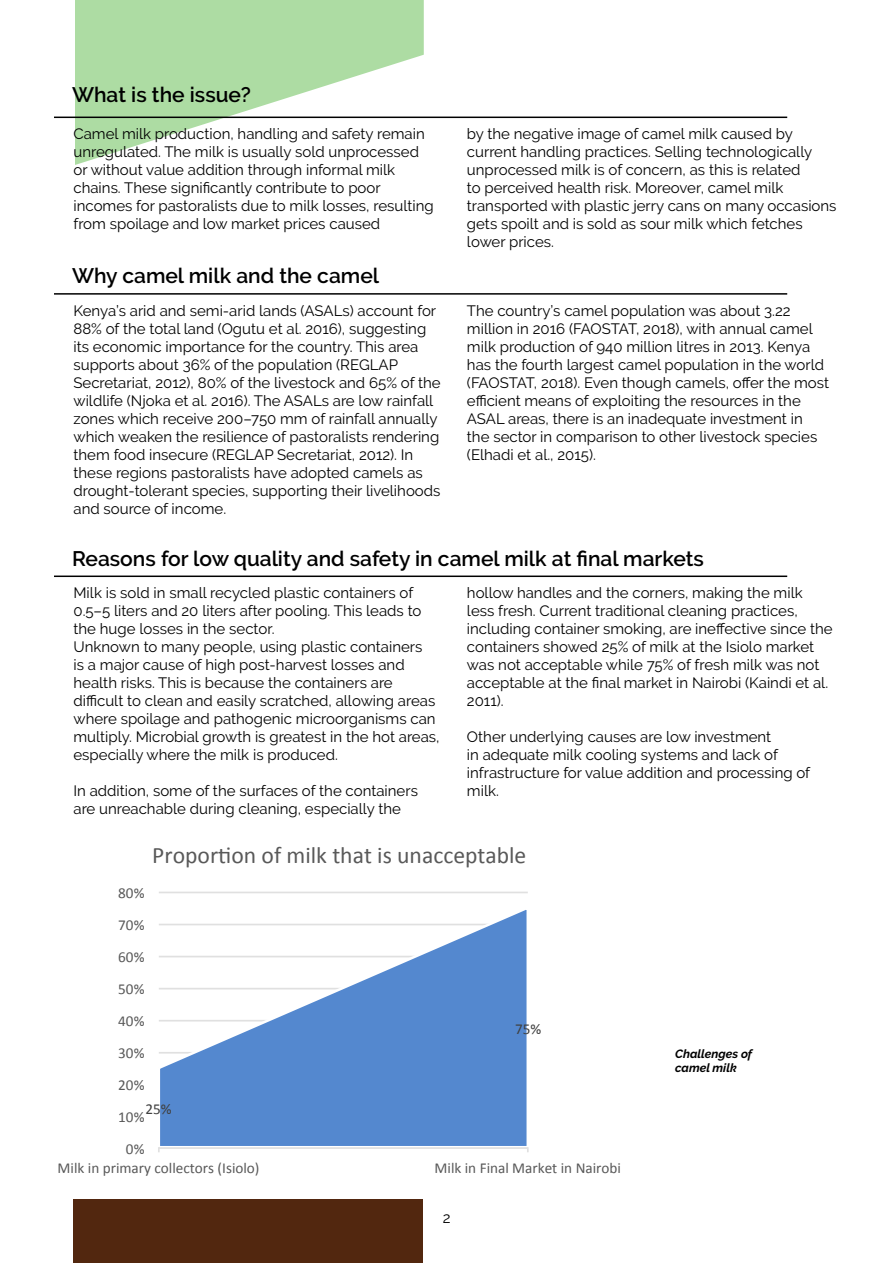
<style>
.page{position:relative;width:893px;height:1263px;background:#fff}
.page>*{position:absolute;margin:0;border:0;box-sizing:border-box;transform-origin:0 0}
.t1{font:23.55px "Calibri";color:#595959}
.t2{font:600 21px "Raleway";color:#000}
.t3{font:15.15px "Calibri";color:#595959}
.t4{font:15.15px "Calibri";color:#404040}
.t5{font:15px/18px "Raleway";color:#000}
.t6{font:italic 700 12px/14.4px "Raleway";color:#000}
</style>
<div class="page">
<svg style="left:75px;top:0;width:351px;height:165px;fill:#addca3"></svg>
<div style="left:73px;top:1199px;width:349px;height:64px;background:#52270f"></div>
<hr style="left:54px;top:117px;width:733px;height:1px;background:#000">
<hr style="left:54px;top:293px;width:733px;height:2px;background:#000">
<hr style="left:54px;top:575px;width:733px;height:2px;background:#000">
<hr style="left:159px;top:892px;width:369px;height:1px;background:#e0e0e0">
<svg style="left:159px;top:910px;width:368px;height:236px"></svg>
<hr style="left:159px;top:1147px;width:369px;height:2px;background:#e0e0e0">
<h2 class="t2" style="left:72px;top:83px;width:180px">What is the issue?</h2>
<p class="t5" style="left:74px;top:125px;width:362px">Camel milk production, handling and safety remain unregulated. The milk is usually sold unprocessed or without value addition through informal milk chains. These significantly contribute to poor incomes for pastoralists due to milk losses, resulting from spoilage and low market prices caused</p>
<h2 class="t2" style="left:72px;top:264px;width:309px">Why camel milk and the camel</h2>
<p class="t5" style="left:74px;top:301px;width:369px">Kenya’s arid and semi-arid lands (ASALs) account for 88% of the total land (Ogutu et al. 2016), suggesting its economic importance for the country. This area supports about 36% of the population (REGLAP Secretariat, 2012), 80% of the livestock and 65% of the wildlife (Njoka et al. 2016). The ASALs are low rainfall zones which receive 200–750 mm of rainfall annually which weaken the resilience of pastoralists rendering them food insecure (REGLAP Secretariat, 2012). In these regions pastoralists have adopted camels as drought-tolerant species, supporting their livelihoods and source of income.</p>
<p class="t5" style="left:467px;top:125px;width:371px">by the negative image of camel milk caused by current handling practices. Selling technologically unprocessed milk is of concern, as this is related<br>to perceived health risk. Moreover, camel milk transported with plastic jerry cans on many occasions gets spoilt and is sold as sour milk which fetches lower prices.</p>
<p class="t5" style="left:467px;top:301px;width:364px">The country’s camel population was about 3.22 million in 2016 (FAOSTAT, 2018), with annual camel milk production of 940 million litres in 2013. Kenya has the fourth largest camel population in the world (FAOSTAT, 2018). Even though camels, offer the most efficient means of exploiting the resources in the ASAL areas, there is an inadequate investment in the sector in comparison to other livestock species (Elhadi et al., 2015).</p>
<h2 class="t2" style="left:72px;top:546px;width:633px">Reasons for low quality and safety in camel milk at final markets</h2>
<p class="t5" style="left:74px;top:584px;width:368px">Milk is sold in small recycled plastic containers of 0.5–5 liters and 20 liters after pooling. This leads to the huge losses in the sector.<br>Unknown to many people, using plastic containers<br>is a major cause of high post-harvest losses and health risks. This is because the containers are difficult to clean and easily scratched, allowing areas where spoilage and pathogenic microorganisms can multiply. Microbial growth is greatest in the hot areas, especially where the milk is produced.</p>
<p class="t5" style="left:74px;top:782px;width:346px">In addition, some of the surfaces of the containers are unreachable during cleaning, especially the</p>
<p class="t5" style="left:467px;top:584px;width:367px">hollow handles and the corners, making the milk less fresh. Current traditional cleaning practices, including container smoking, are ineffective since the containers showed 25% of milk at the Isiolo market was not acceptable while 75% of fresh milk was not acceptable at the final market in Nairobi (Kaindi et al.<br>2011).</p>
<p class="t5" style="left:467px;top:728px;width:345px">Other underlying causes are low investment<br>in adequate milk cooling systems and lack of infrastructure for value addition and processing of milk.</p>
<p class="t3" style="left:118px;top:883px;width:28px">80%</p>
<p class="t3" style="left:118px;top:915px;width:28px">70%</p>
<p class="t3" style="left:118px;top:947px;width:28px">60%</p>
<p class="t3" style="left:118px;top:979px;width:28px">50%</p>
<p class="t3" style="left:118px;top:1011px;width:28px">40%</p>
<p class="t3" style="left:118px;top:1043px;width:28px">30%</p>
<p class="t3" style="left:118px;top:1075px;width:28px">20%</p>
<h1 class="t1" style="left:152px;top:840px;width:375px">ProporBon of milk that is unacceptable</h1>
<p class="t4" style="left:515px;top:1019px;width:28px">75%</p>
<p class="t4" style="left:145px;top:1099px;width:28px">25%</p>
<p class="t3" style="left:118px;top:1107px;width:28px">10%</p>
<p class="t3" style="left:126px;top:1139px;width:20px">0%</p>
<p class="t3" style="left:58px;top:1158px;width:203px">Milk in primary collectors (Isiolo)</p>
<p class="t3" style="left:435px;top:1158px;width:188px">Milk in Final Market in Nairobi</p>
<p class="t5" style="left:443px;top:1209px;width:9px">2</p>
<p class="t6" style="left:675px;top:1046px;width:79px">Challenges of camel milk</p>
</div>
